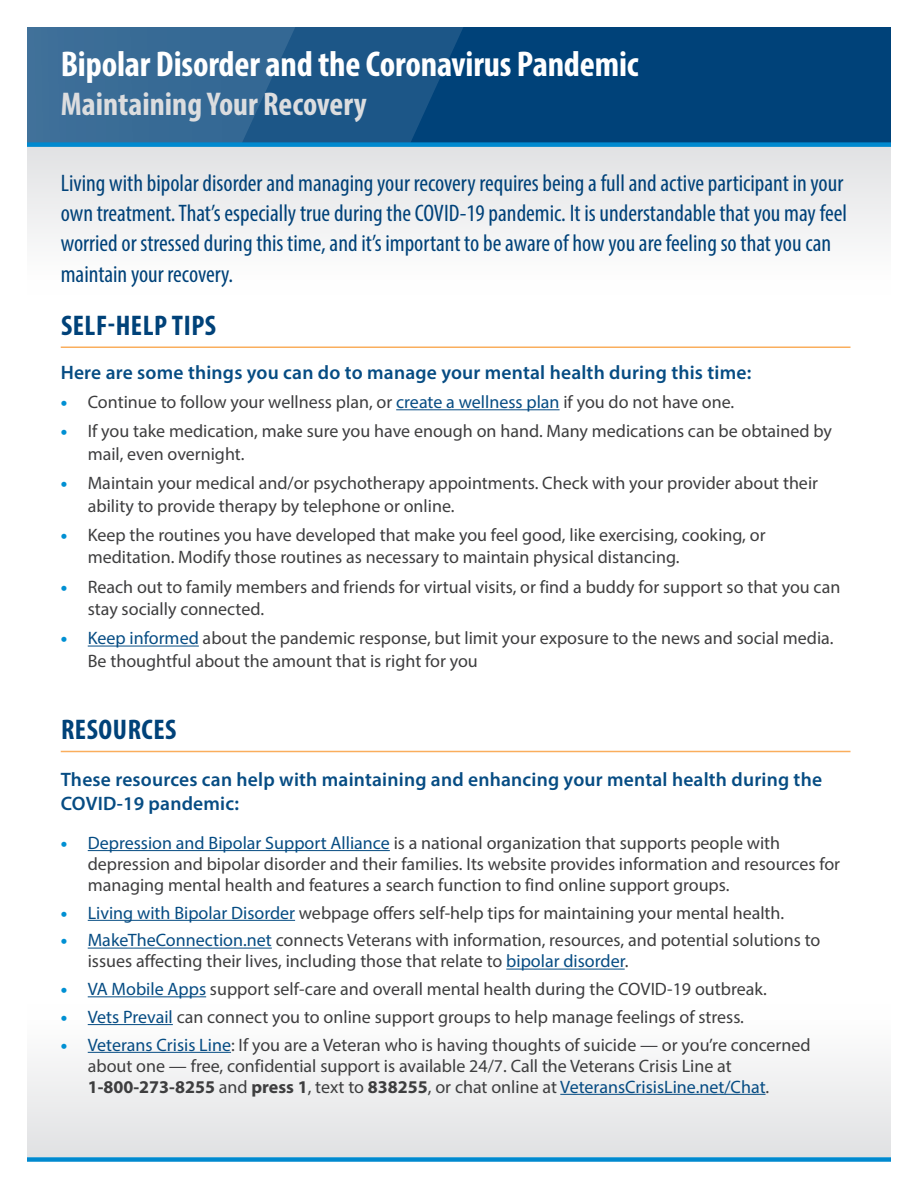
<style>
.page{position:relative;width:918px;height:1188px;background:#fff}
.page>*{position:absolute;margin:0;border:0;box-sizing:border-box;transform-origin:0 0}
.t1{font:700 condensed 36px "Myriad Pro";letter-spacing:-.005em;color:#fff}
.t2{font:700 condensed 33px "Myriad Pro";color:#dcdddf}
.t3{font:700 condensed 28.5px "Myriad Pro";letter-spacing:.02em;color:#004279}
.Intro_Body{font:condensed 24px/30.5px "Myriad Pro";color:#004279}
.Intro_Body-2{font:600 19.5px/24px "Myriad Pro";letter-spacing:.01em;color:#064c83}
.t4{font:18px/22.5px "Myriad Pro";color:#3e3e3f}
.s1{font-weight:900;color:#0090d3}
.s2{color:#064c83}
.s3{font-weight:700}
</style>
<div class="page">
<div style="left:27px;top:27px;width:864px;height:116px;background:#004279"></div>
<svg style="left:295px;top:27px;width:168px;height:115px;background:#175384"></svg>
<svg style="left:27px;top:27px;width:268px;height:115px;background:#356994"></svg>
<div style="left:27px;top:1004px;width:864px;height:153px;background:linear-gradient(to bottom,#fff,#e1e1e3)"></div>
<div style="left:27px;top:143px;width:864px;height:151px;background:linear-gradient(to bottom,#e0e1e3,#fff)"></div>
<hr style="left:61px;top:346px;width:789px;height:2px;background:#faae5d">
<hr style="left:396px;top:409px;width:164px;height:1px;background:#064c83">
<hr style="left:88px;top:646px;width:111px;height:1px;background:#064c83">
<hr style="left:61px;top:751px;width:789px;height:1px;background:#faae5d">
<hr style="left:88px;top:850px;width:302px;height:1px;background:#064c83">
<hr style="left:88px;top:920px;width:207px;height:1px;background:#064c83">
<hr style="left:88px;top:948px;width:184px;height:1px;background:#064c83">
<hr style="left:506px;top:969px;width:119px;height:1px;background:#064c83">
<hr style="left:88px;top:996px;width:118px;height:1px;background:#064c83">
<hr style="left:88px;top:1024px;width:85px;height:1px;background:#064c83">
<hr style="left:88px;top:1052px;width:143px;height:1px;background:#064c83">
<hr style="left:560px;top:1094px;width:206px;height:1px;background:#064c83">
<div style="left:27px;top:1157px;width:864px;height:5px;background:#0089cf"></div>
<div style="left:27px;top:142px;width:864px;height:5px;background:#0089cf"></div>
<h1 class="t1" style="left:61px;top:42px;width:579px">Bipolar Disorder and the Coronavirus Pandemic</h1>
<h2 class="t2" style="left:61px;top:84px;width:307px">Maintaining Your Recovery</h2>
<p class="Intro_Body" style="left:61px;top:167px;width:788px">Living with bipolar disorder and managing your recovery requires being a full and active participant in your own treatment. That’s especially true during the COVID-19 pandemic. It is understandable that you may feel worried or stressed during this time, and it’s important to be aware of how you are feeling so that you can maintain your recovery.</p>
<h3 class="t3" style="left:61px;top:307px;width:157px">SELF-HELP TIPS</h3>
<p class="Intro_Body-2" style="left:61px;top:360px;width:692px">Here are some things you can do to manage your mental health during this time:</p>
<p class="t4" style="left:61px;top:390px;width:675px"><span class="s1">•</span> Continue to follow your wellness plan, or <span class="s2">create a wellness plan</span> if you do not have one.</p>
<p class="t4" style="left:88px;top:420px;width:746px;text-indent:-27px"><span class="s1">•</span> If you take medication, make sure you have enough on hand. Many medications can be obtained by mail, even overnight.</p>
<p class="t4" style="left:88px;top:471px;width:732px;text-indent:-27px"><span class="s1">•</span> Maintain your medical and/or psychotherapy appointments. Check with your provider about their ability to provide therapy by telephone or online.</p>
<p class="t4" style="left:88px;top:523px;width:679px;text-indent:-27px"><span class="s1">•</span> Keep the routines you have developed that make you feel good, like exercising, cooking, or meditation. Modify those routines as necessary to maintain physical distancing.</p>
<p class="t4" style="left:88px;top:575px;width:754px;text-indent:-27px"><span class="s1">•</span> Reach out to family members and friends for virtual visits, or find a buddy for support so that you can stay socially connected.</p>
<p class="t4" style="left:88px;top:627px;width:747px;text-indent:-27px"><span class="s1">•</span> <span class="s2">Keep informed</span> about the pandemic response, but limit your exposure to the news and social media.<br>Be thoughtful about the amount that is right for you</p>
<h3 class="t3" style="left:61px;top:711px;width:117px">RESOURCES</h3>
<p class="Intro_Body-2" style="left:61px;top:767px;width:763px">These resources can help with maintaining and enhancing your mental health during the<br>COVID-19 pandemic:</p>
<p class="t4" style="left:88px;top:832px;width:754px;line-height:21px;text-indent:-27px"><span class="s1">•</span> <span class="s2">Depression and Bipolar Support Alliance</span> is a national organization that supports people with depression and bipolar disorder and their families. Its website provides information and resources for managing mental health and features a search function to find online support groups.</p>
<p class="t4" style="left:61px;top:901px;width:725px"><span class="s1">•</span> <span class="s2">Living with Bipolar Disorder</span> webpage offers self-help tips for maintaining your mental health.</p>
<p class="t4" style="left:88px;top:929px;width:734px;line-height:21px;text-indent:-27px"><span class="s1">•</span> <span class="s2">MakeTheConnection.net</span> connects Veterans with information, resources, and potential solutions to issues affecting their lives, including those that relate to <span class="s2">bipolar disorder</span>.</p>
<p class="t4" style="left:61px;top:977px;width:708px"><span class="s1">•</span> <span class="s2">VA Mobile Apps</span> support self-care and overall mental health during the COVID-19 outbreak.</p>
<p class="t4" style="left:61px;top:1005px;width:685px"><span class="s1">•</span> <span class="s2">Vets Prevail</span> can connect you to online support groups to help manage feelings of stress.</p>
<p class="t4" style="left:88px;top:1034px;width:725px;line-height:21px;text-indent:-27px"><span class="s1">•</span> <span class="s2">Veterans Crisis Line</span>: If you are a Veteran who is having thoughts of suicide — or you’re concerned about one — free, confidential support is available 24/7. Call the Veterans Crisis Line at<br><span class="s3">1-800-273-8255</span> and <span class="s3">press 1</span>, text to <span class="s3">838255</span>, or chat online at <span class="s2">VeteransCrisisLine.net/Chat</span>.</p>
</div>
